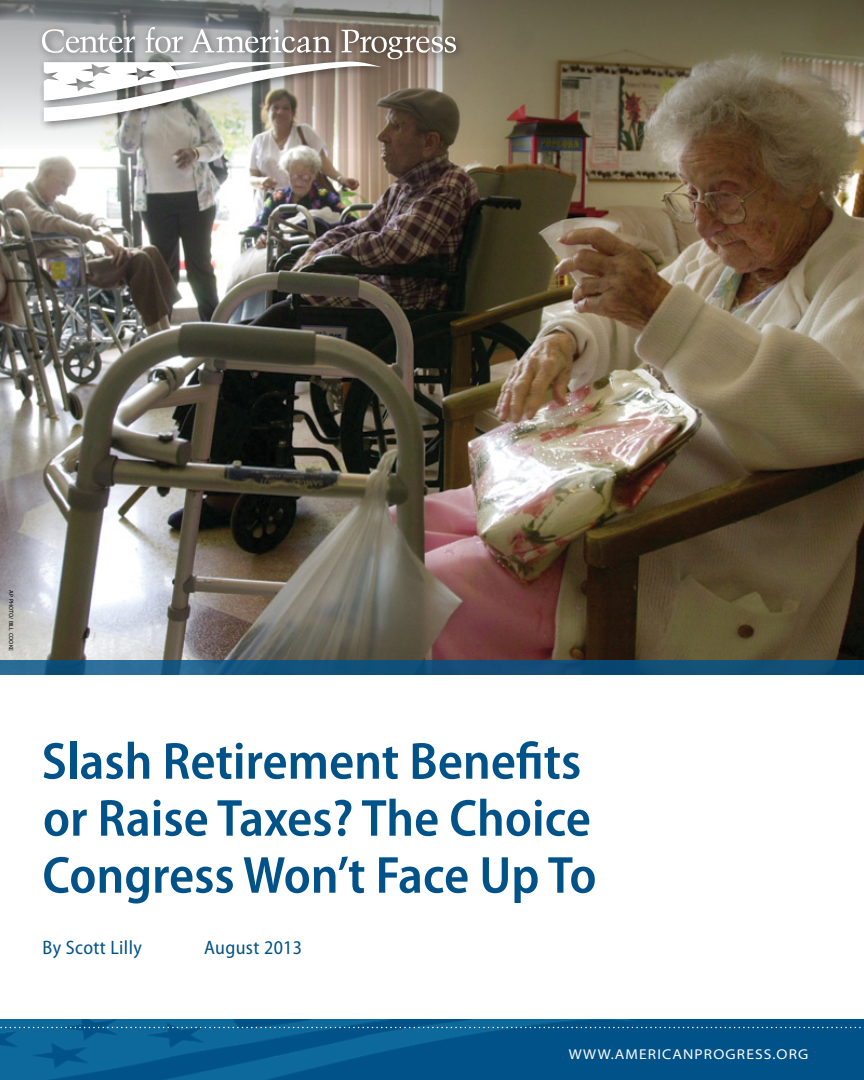
<style>
.page{position:relative;width:864px;height:1080px;background:#fff}
.page>*{position:absolute;margin:0;border:0;box-sizing:border-box;transform-origin:0 0}
.t1{font:600 semi-condensed 52.5px/57px "Myriad Pro";color:#005288}
.t2{font:semi-condensed 19.5px "Myriad Pro";letter-spacing:.02em;color:#005288}
.t3{font:semi-expanded 14.25px "Myriad Pro";letter-spacing:.08em;color:#fff}
.t4{font:6px "Myriad Pro";letter-spacing:.02em;color:#000}
</style>
<div class="page">
<img style="left:0;top:1019px;width:864px;height:61px">
<img style="left:0;top:148px;width:864px;height:512px">
<svg style="left:0;top:660px;width:864px;height:15px;background:#15537c"></svg>
<svg style="left:0;top:0;width:864px;height:148px;background:#7a725f"></svg>
<div style="left:36px;top:21px;width:430px;height:111px;background:#000;opacity:.5"></div>
<svg style="left:42px;top:27px;width:414px;height:95px"></svg>
<svg style="left:0;top:1027px;width:864px;height:1px"></svg>
<p class="t4" style="left:15px;top:590px;width:62px;rotate:90deg">AP Photo/ Bill Cooke</p>
<p class="t1" style="left:42px;top:733px;width:556px">Slash Retirement Benefits or Raise Taxes? The Choice<br>Congress Won’t Face Up To</p>
<p class="t2" style="left:43px;top:937px;width:101px">By Scott Lilly</p>
<p class="t2" style="left:204px;top:937px;width:100px">August 2013</p>
<p class="t3" style="left:569px;top:1047px;width:241px">WWW.AMERICANPROGRESS.ORG</p>
</div>
